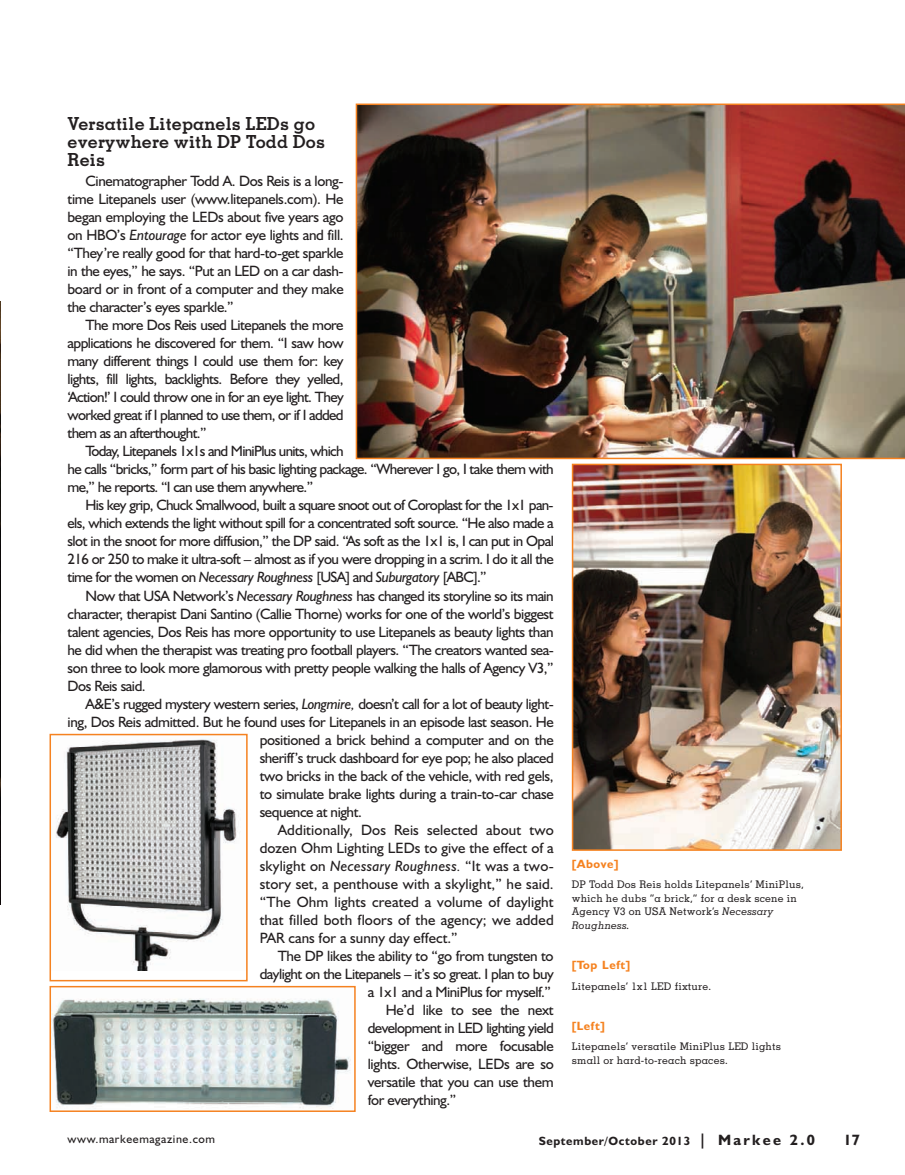
<style>
.page{position:relative;width:905px;height:1175px;background:#fff}
.page>*{position:absolute;margin:0;border:0;box-sizing:border-box;transform-origin:0 0}
.t1{font:700 18px/18px "Memphis";letter-spacing:.01em;color:#231f20}
.t2{font:15px/18px "Humanist 521 BT";letter-spacing:-.025em;color:#231f20;text-align:justify}
.t3{font:15px "Humanist 521 BT";letter-spacing:.01em;color:#231f20}
.t4{font:15px/18px "Humanist 521 BT";letter-spacing:-.045em;color:#231f20}
.t5{font:15px "Humanist 521 BT";letter-spacing:.005em;color:#231f20}
.t6{font:15px "Humanist 521 BT";color:#231f20}
.t7{font:700 15px "Humanist 521 BT";color:#231f20}
.t8{font:700 12px "Humanist 521 BT";letter-spacing:.05em;color:#231f20}
.t9{font:12px "Humanist 521 BT";letter-spacing:.05em;color:#231f20}
.t10{font:700 12px "Humanist 521 BT";letter-spacing:.05em;color:#f58220}
.t11{font:500 10.5px/13.5px "Memphis";letter-spacing:.015em;color:#231f20}
.s1{font-style:italic}
.s2{font-size:15px}
</style>
<div class="page">
<img style="left:0;top:302px;width:1px;height:602px">
<img style="left:356px;top:104px;width:548px;height:355px">
<img style="left:575px;top:467px;width:264px;height:380px">
<div style="left:572px;top:464px;width:270px;height:386px;border:2px solid #f58220"></div>
<img style="left:56px;top:739px;width:181px;height:231px">
<div style="left:50px;top:734px;width:198px;height:247px;border:2px solid #f58220"></div>
<img style="left:53px;top:998px;width:298px;height:111px">
<div style="left:50px;top:986px;width:306px;height:126px;border:2px solid #f58220"></div>
<p class="t1" style="left:68px;top:116px;width:259px">Versatile Litepanels LEDs go everywhere with DP Todd Dos<br>Reis</p>
<p class="t2" style="left:67px;top:174px;width:278px;text-indent:18px">Cinematographer Todd A. Dos Reis is a long&shy;time Litepanels user (www.litepanels.com). He began employing the LEDs about five years ago on HBO’s <span class="s1">Entourage</span> for actor eye lights and fill. “They’re really good for that hard-to-get sparkle in the eyes,” he says. “Put an LED on a car dash&shy;board or in front of a computer and they make the character’s eyes sparkle.”</p>
<p class="t2" style="left:67px;top:318px;width:278px;text-indent:18px">The more Dos Reis used Litepanels the more applications he discovered for them. “I saw how many different things I could use them for: key lights, fill lights, backlights. Before they yelled, ‘Action!’ I could throw one in for an eye light. They worked great if I planned to use them, or if I added them as an afterthought.”</p>
<p class="t4" style="left:67px;top:444px;width:488px;text-indent:18px">Today, Litepanels 1x1s and MiniPlus units, which<br>he calls “bricks,” form part of his basic lighting package. “Wherever I go, I take them with me,” he reports. “I can use them anywhere.”</p>
<p class="t2" style="left:67px;top:498px;width:488px;text-indent:18px">His key grip, Chuck Smallwood, built a square snoot out of Coroplast for the 1x1 pan&shy;els, which extends the light without spill for a concentrated soft source. “He also made a slot in the snoot for more diffusion,” the DP said. “As soft as the 1x1 is, I can put in Opal 216 or 250 to make it ultra-soft – almost as if you were dropping in a scrim. I do it all the time for the women on <span class="s1">Necessary Roughness</span> [USA] and <span class="s1">Suburgatory</span> [ABC].”</p>
<p class="t2" style="left:68px;top:588px;width:488px;text-indent:18px">Now that USA Network’s <span class="s1">Necessary Roughness</span> has changed its storyline so its main character, therapist Dani Santino (Callie Thorne) works for one of the world’s biggest talent agencies, Dos Reis has more opportunity to use Litepanels as beauty lights than he did when the therapist was treating pro football players. “The creators wanted sea&shy;son three to look more glamorous with pretty people walking the halls of Agency V3,” Dos Reis said.</p>
<p class="t2" style="left:86px;top:696px;width:469px">A&amp;E’s rugged mystery western series, <span class="s1">Longmire,</span> doesn’t call for a lot of beauty light-</p>
<p class="t2" style="left:68px;top:714px;width:487px">ing, Dos Reis admitted. But he found uses for Litepanels in an episode last season. He</p>
<p class="t2" style="left:260px;top:732px;width:295px">positioned a brick behind a computer and on the</p>
<p class="t2" style="left:260px;top:750px;width:296px">sheriff’s truck dashboard for eye pop; he also placed</p>
<p class="t2" style="left:260px;top:768px;width:295px">two bricks in the back of the vehicle, with red gels,</p>
<p class="t2" style="left:260px;top:786px;width:295px">to simulate brake lights during a train-to-car chase</p>
<p class="t2" style="left:260px;top:804px;width:104px">sequence at night.</p>
<p class="t3" style="left:278px;top:824px;width:277px">Additionally, Dos Reis selected about two</p>
<p class="t5" style="left:260px;top:842px;width:295px">dozen Ohm Lighting LEDs to give the effect of a</p>
<p class="t3" style="left:260px;top:860px;width:296px">skylight on <span class="s1">Necessary Roughness.</span> “It was a two-</p>
<p class="t3" style="left:260px;top:878px;width:295px">story set, a penthouse with a skylight,” he said.</p>
<p class="t3" style="left:260px;top:896px;width:295px">“The Ohm lights created a volume of daylight</p>
<p class="t3" style="left:260px;top:914px;width:295px">that filled both floors of the agency; we added</p>
<p class="t6" style="left:260px;top:932px;width:199px">PAR cans for a sunny day effect.”</p>
<p class="t2" style="left:278px;top:948px;width:277px">The DP likes the ability to “go from tungsten to</p>
<p class="t2" style="left:260px;top:966px;width:296px">daylight on the Litepanels – it’s so great. I plan to buy</p>
<p class="t2" style="left:368px;top:984px;width:185px">a 1x1 and a MiniPlus for myself.”</p>
<p class="t2" style="left:386px;top:1002px;width:169px">He’d like to see the next</p>
<p class="t2" style="left:368px;top:1020px;width:188px">development in LED lighting yield</p>
<p class="t2" style="left:368px;top:1038px;width:187px">“bigger and more focusable</p>
<p class="t2" style="left:368px;top:1056px;width:187px">lights. Otherwise, LEDs are so</p>
<p class="t2" style="left:368px;top:1074px;width:187px">versatile that you can use them</p>
<p class="t2" style="left:368px;top:1092px;width:90px">for everything.”</p>
<p class="t9" style="left:68px;top:1134px;width:149px">www.markeemagazine.com</p>
<p class="t8" style="left:538px;top:1136px;width:278px">September/October 2013 <span class="s2">| Markee 2.0</span></p>
<p class="t7" style="left:843px;top:1134px;width:18px">17</p>
<p class="t10" style="left:572px;top:859px;width:48px">[Above]</p>
<p class="t11" style="left:572px;top:878px;width:233px">DP Todd Dos Reis holds Litepanels’ MiniPlus, which he dubs “a brick,” for a desk scene in Agency V3 on USA Network’s <span class="s1">Necessary Roughness.</span></p>
<p class="t10" style="left:572px;top:961px;width:60px">[Top Left]</p>
<p class="t11" style="left:572px;top:980px;width:141px">Litepanels’ 1x1 LED fixture.</p>
<p class="t10" style="left:572px;top:1021px;width:34px">[Left]</p>
<p class="t11" style="left:572px;top:1040px;width:211px">Litepanels’ versatile MiniPlus LED lights small or hard-to-reach spaces.</p>
</div>
